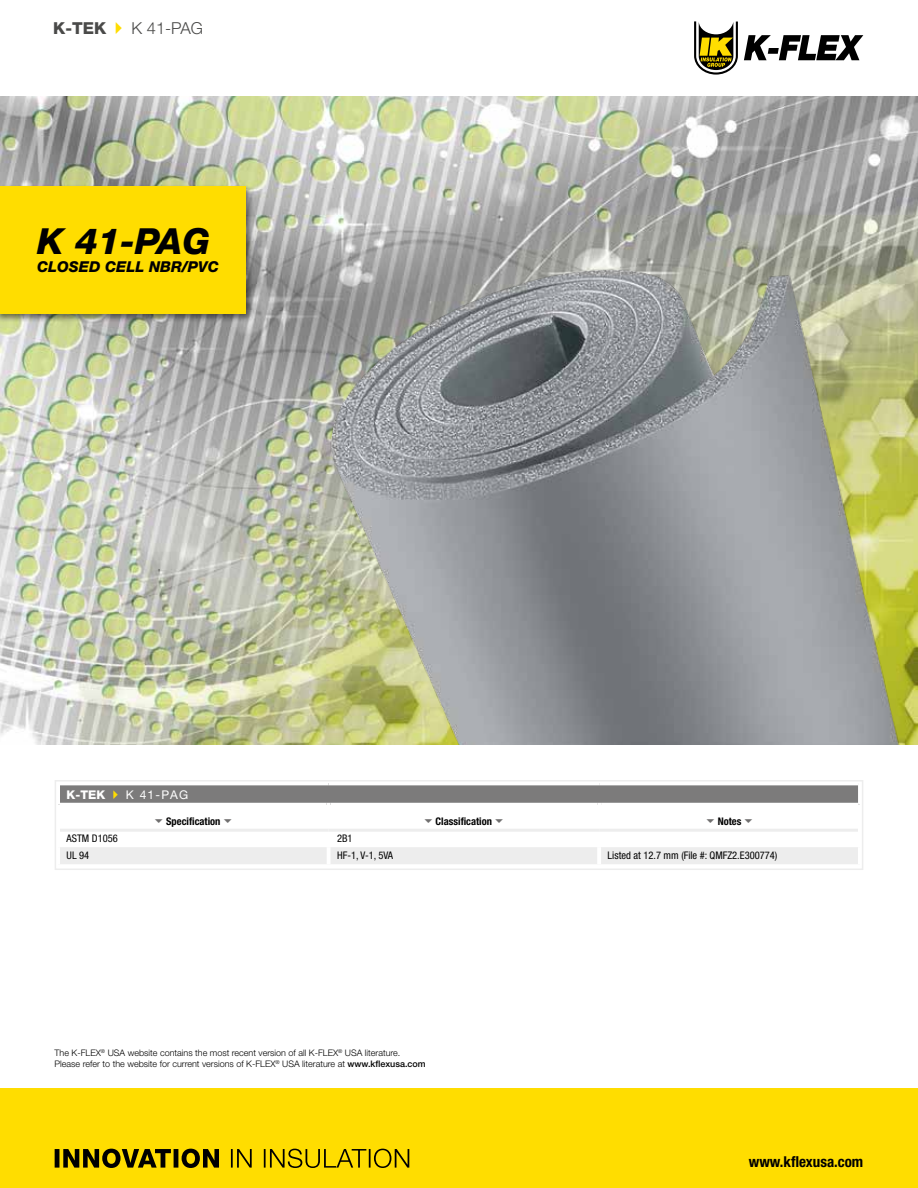
<style>
.page{position:relative;width:918px;height:1188px;background:#fff}
.page>*{position:absolute;margin:0;border:0;box-sizing:border-box;transform-origin:0 0}
.t1{font:italic 800 36px "Helvetica Neue LT Std";color:#000}
.t2{font:300 16.5px "Helvetica Neue LT Std";color:#4a4a49}
.t3{font:800 16.5px "Helvetica Neue LT Std";color:#4a4a49}
.t4{font:italic 800 15px "Helvetica Neue LT Std";color:#000}
.t5{font:700 condensed 15px "Helvetica Neue LT Std";color:#000}
.t6{font:12px "Helvetica Neue LT Std";color:#fff}
.t7{font:800 12px "Helvetica Neue LT Std";color:#fff}
.t8{font:condensed 10.5px "Helvetica Neue LT Std";color:#000}
.t9{font:700 condensed 10.5px "Helvetica Neue LT Std";color:#000}
.t10{font:300 9px/10.8px "Helvetica Neue LT Std";color:#000}
.s1{font-weight:500}
</style>
<div class="page">
<div style="left:0;top:1088px;width:918px;height:100px;background:#fd0"></div>
<svg style="left:694px;top:21px;width:44px;height:54px"></svg>
<svg style="left:744px;top:35px;width:119px;height:25px"></svg>
<img style="left:0;top:96px;width:918px;height:648px">
<div style="left:0;top:184px;width:255px;height:139px;background:#000;opacity:.5"></div>
<div style="left:0;top:186px;width:245px;height:127px;background:#fd0"></div>
<div style="left:58px;top:783px;width:802px;height:22px;background:#7c7b7b"></div>
<div style="left:60px;top:847px;width:798px;height:17px;background:#ededed"></div>
<hr style="left:858px;top:782px;width:4px;height:23px;background:#f8f8f8">
<hr style="left:56px;top:782px;width:4px;height:23px;background:#fff">
<hr style="left:60px;top:782px;width:269px;height:3px;background:#fff">
<hr style="left:329px;top:782px;width:270px;height:3px;background:#fff">
<hr style="left:599px;top:782px;width:259px;height:3px;background:#fff">
<hr style="left:327px;top:847px;width:4px;height:17px;background:#fff">
<hr style="left:597px;top:847px;width:4px;height:17px;background:#fff">
<hr style="left:60px;top:803px;width:267px;height:4px;background:#fff">
<hr style="left:331px;top:803px;width:266px;height:4px;background:#fff">
<hr style="left:327px;top:803px;width:4px;height:26px;background:#fff">
<hr style="left:601px;top:803px;width:257px;height:4px;background:#fff">
<hr style="left:597px;top:803px;width:4px;height:26px;background:#fff">
<hr style="left:60px;top:829px;width:269px;height:3px;background:#ededed">
<hr style="left:329px;top:829px;width:270px;height:3px;background:#ededed">
<hr style="left:599px;top:829px;width:259px;height:3px;background:#ededed">
<div style="left:55px;top:780px;width:808px;height:90px;border:2px solid #ededed"></div>
<img style="left:320px;top:258px;width:598px;height:486px">
<svg style="left:55px;top:1149px;width:354px;height:19px"></svg>
<h2 class="t3" style="left:53px;top:18px;width:55px">K-TEK</h2>
<h2 class="t2" style="left:132px;top:18px;width:73px">K 41-PAG</h2>
<h1 class="t1" style="left:37px;top:220px;width:175px">K 41-PAG</h1>
<h3 class="t4" style="left:37px;top:258px;width:183px">CLOSED CELL NBR/PVC</h3>
<h3 class="t7" style="left:67px;top:787px;width:40px">K-TEK</h3>
<h3 class="t6" style="left:126px;top:787px;width:64px">K 41-PAG</h3>
<p class="t9" style="left:166px;top:815px;width:56px">Specification</p>
<p class="t9" style="left:436px;top:815px;width:58px">Classification</p>
<p class="t9" style="left:718px;top:815px;width:25px">Notes</p>
<p class="t8" style="left:67px;top:833px;width:53px">ASTM D1056</p>
<p class="t8" style="left:337px;top:833px;width:17px">2B1</p>
<p class="t8" style="left:67px;top:850px;width:24px">UL 94</p>
<p class="t8" style="left:337px;top:850px;width:58px">HF-1, V-1, 5VA</p>
<p class="t8" style="left:608px;top:850px;width:171px">Listed at 12.7 mm (File #: QMFZ2.E300774)</p>
<p class="t10" style="left:55px;top:1048px;width:373px">The K-FLEX<sup>®</sup> USA website contains the most recent version of all K-FLEX<sup>®</sup> USA literature.<br>Please refer to the website for current versions of K-FLEX<sup>®</sup> USA literature at <span class="s1">www.kflexusa.com</span></p>
<h3 class="t5" style="left:749px;top:1153px;width:116px">www.kflexusa.com</h3>
</div>
